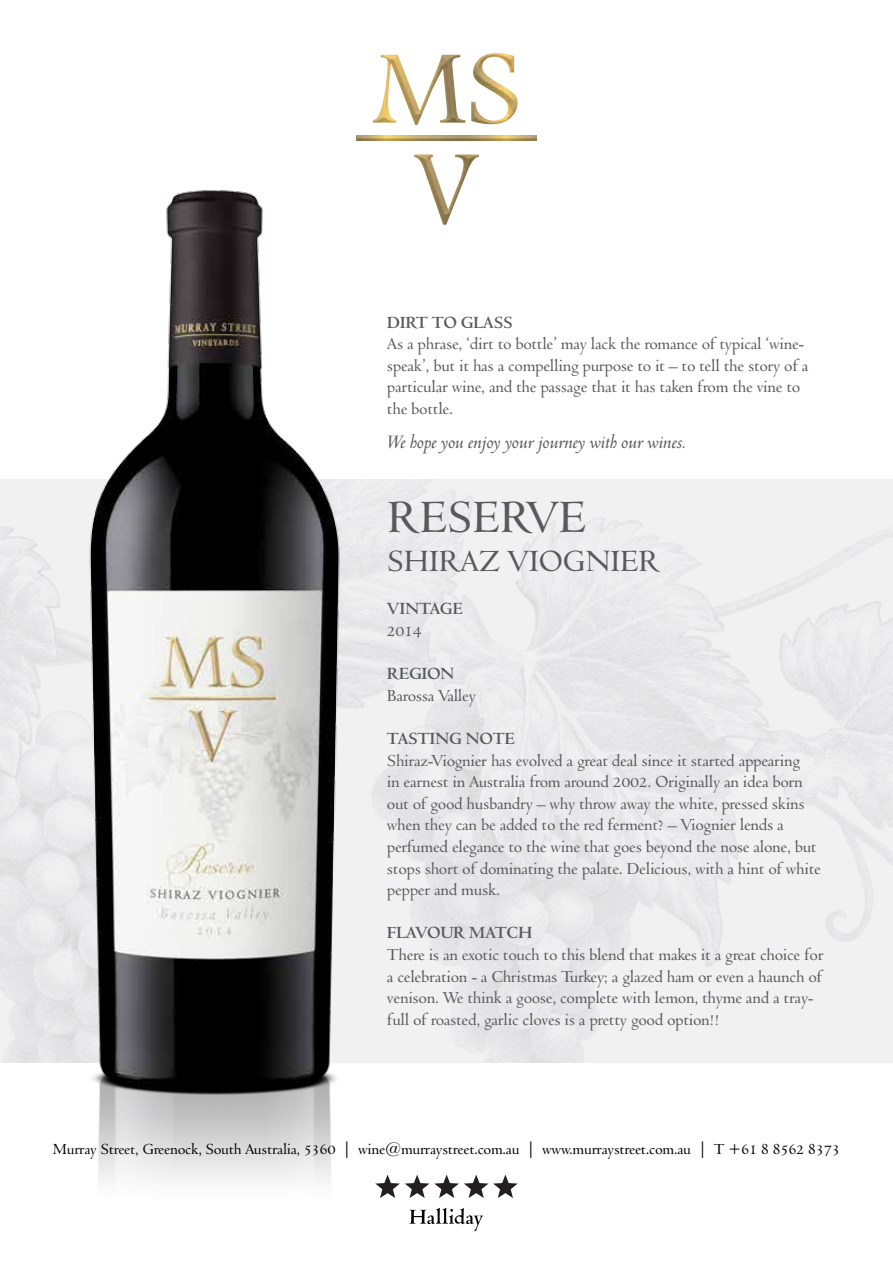
<style>
.page{position:relative;width:893px;height:1263px;background:#fff}
.page>*{position:absolute;margin:0;border:0;box-sizing:border-box;transform-origin:0 0}
.t1{font:600 49.5px "Venetian 301 BT";letter-spacing:-.025em;color:#58595b}
.t2{font:600 33px "Venetian 301 BT";letter-spacing:-.025em;color:#58595b}
.t3{font:italic 600 21px "Venetian 301 BT";letter-spacing:-.025em;color:#58595b}
.t4{font:600 18px/21.6px "Venetian 301 BT";letter-spacing:-.025em;color:#58595b}
.t5{font:700 18px "Venetian 301 BT";letter-spacing:-.025em;color:#58595b}
.t6{font:600 16.5px "Venetian 301 BT";letter-spacing:-.025em;color:#000}
</style>
<div class="page">
<svg style="left:409px;top:1208px;width:74px;height:23px"></svg>
<svg style="left:375px;top:1174px;width:143px;height:24px"></svg>
<img style="left:70px;top:190px;width:288px;height:992px">
<img style="left:357px;top:136px;width:179px;height:5px">
<img style="left:373px;top:55px;width:92px;height:70px">
<img style="left:471px;top:53px;width:47px;height:71px">
<img style="left:414px;top:154px;width:65px;height:71px">
<p class="t5" style="left:387px;top:311px;width:127px">DIRT TO GLASS</p>
<p class="t4" style="left:387px;top:333px;width:423px">As a phrase, ‘dirt to bottle’ may lack the romance of typical ‘wine&shy;speak’, but it has a compelling purpose to it – to tell the story of a particular wine, and the passage that it has taken from the vine to the bottle.</p>
<p class="t3" style="left:387px;top:430px;width:301px">We hope you enjoy your journey with our wines.</p>
<h1 class="t1" style="left:387px;top:488px;width:201px">RESERVE</h1>
<h2 class="t2" style="left:387px;top:542px;width:275px">SHIRAZ VIOGNIER</h2>
<p class="t5" style="left:387px;top:598px;width:78px">VINTAGE</p>
<p class="t4" style="left:387px;top:620px;width:37px">2014</p>
<p class="t5" style="left:387px;top:663px;width:69px">REGION</p>
<p class="t4" style="left:387px;top:685px;width:91px">Barossa Valley</p>
<p class="t5" style="left:387px;top:728px;width:130px">TASTING NOTE</p>
<p class="t4" style="left:387px;top:750px;width:436px">Shiraz-Viognier has evolved a great deal since it started appearing<br>in earnest in Australia from around 2002. Originally an idea born out of good husbandry – why throw away the white, pressed skins when they can be added to the red ferment? – Viognier lends a perfumed elegance to the wine that goes beyond the nose alone, but stops short of dominating the palate. Delicious, with a hint of white pepper and musk.</p>
<p class="t5" style="left:387px;top:922px;width:147px">FLAVOUR MATCH</p>
<p class="t4" style="left:387px;top:944px;width:438px">There is an exotic touch to this blend that makes it a great choice for a celebration - a Christmas Turkey; a glazed ham or even a haunch of venison. We think a goose, complete with lemon, thyme and a tray&shy;full of roasted, garlic cloves is a pretty good option!!</p>
<p class="t6" style="left:53px;top:1139px;width:789px">Murray Street, Greenock, South Australia, 5360 | wine@murraystreet.com.au | www.murraystreet.com.au | T +61 8 8562 8373</p>
</div>
